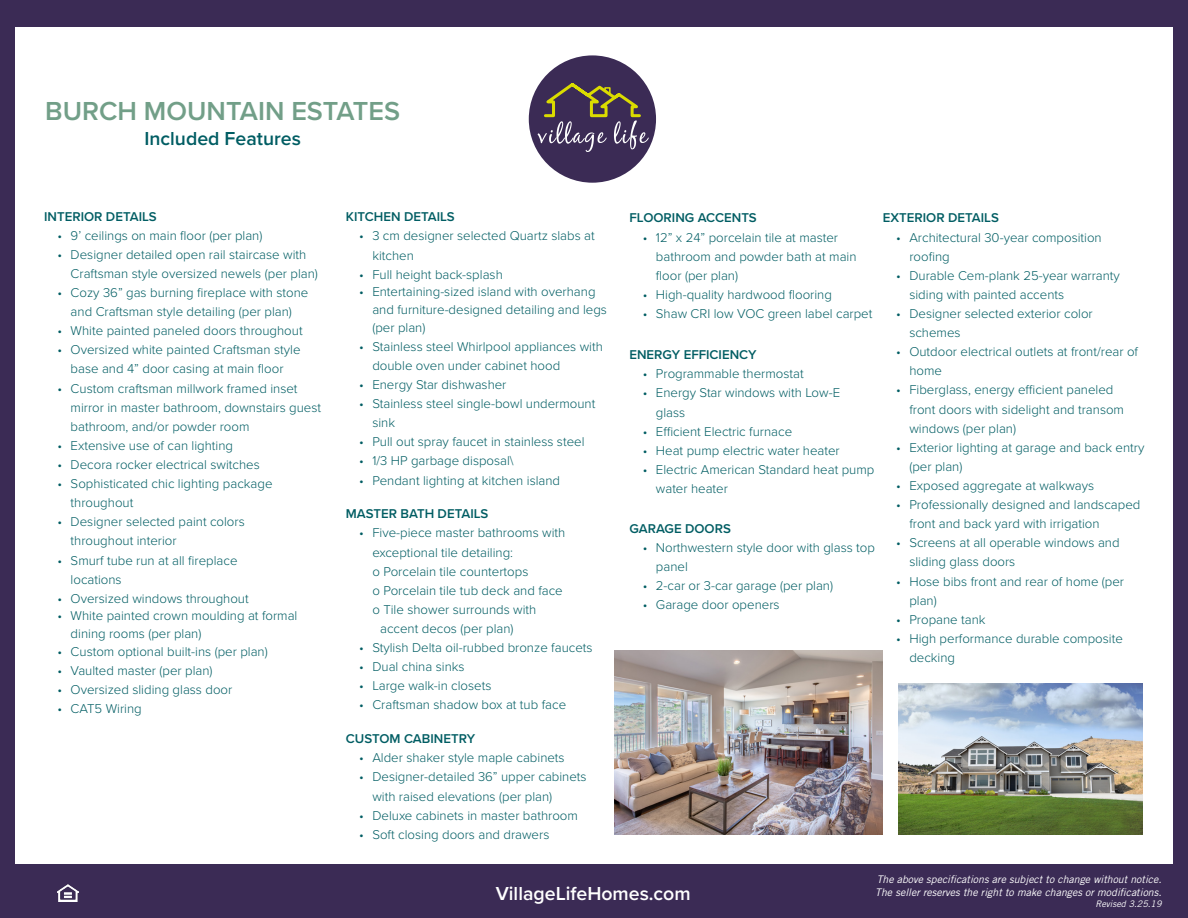
<style>
.page{position:relative;width:1188px;height:918px;background:#fff}
.page>*{position:absolute;margin:0;border:0;box-sizing:border-box;transform-origin:0 0}
.t1{font:600 27px "Proxima Nova";color:#729f88}
.t2{font:600 19.5px "Proxima Nova";color:#fff}
.t3{font:600 19.5px "Proxima Nova";color:#005d63}
.t4{font:300 13.2px/19px "Proxima Nova";color:#005d63}
.t5{font:600 13.2px "Proxima Nova";color:#005d63}
.t6{font:italic 10.5px/12.6px "Trade Gothic LT Std";color:#fff}
.t7{font:italic 9px "Trade Gothic LT Std";color:#fff}
</style>
<div class="page">
<div style="left:0;top:0;width:1188px;height:918px;border:15px solid #3b2b55"></div>
<div style="left:0;top:864px;width:1188px;height:54px;background:#3b2b55"></div>
<img style="left:58px;top:885px;width:20px;height:16px">
<div style="left:529px;top:55px;width:127px;height:128px;background:#3b2b55;border-radius:50%"></div>
<svg style="left:538px;top:80px;width:111px;height:72px"></svg>
<div style="left:1px;top:0;width:1187px;height:27px;background:#3b2b55"></div>
<img style="left:899px;top:684px;width:244px;height:151px">
<img style="left:614px;top:650px;width:269px;height:185px">
<p class="t1" style="left:45px;top:91px;width:356px">BURCH MOUNTAIN ESTATES</p>
<p class="t3" style="left:144px;top:124px;width:158px">Included Features</p>
<p class="t5" style="left:44px;top:206px;width:114px">INTERIOR DETAILS</p>
<p class="t4" style="left:57px;top:225px;width:207px">• 9’ ceilings on main floor (per plan)</p>
<p class="t4" style="left:71px;top:244px;width:249px;text-indent:-13px">• Designer detailed open rail staircase with<br>Craftsman style oversized newels (per plan)</p>
<p class="t4" style="left:57px;top:282px;width:252px;text-align:center">• Cozy 36” gas burning fireplace with stone and Craftsman style detailing (per plan)</p>
<p class="t4" style="left:57px;top:321px;width:247px">• White painted paneled doors throughout</p>
<p class="t4" style="left:57px;top:340px;width:245px;text-align:center">• Oversized white painted Craftsman style base and 4” door casing at main floor</p>
<p class="t4" style="left:71px;top:378px;width:252px;text-indent:-13px">• Custom craftsman millwork framed inset mirror in master bathroom, downstairs guest bathroom, and/or powder room</p>
<p class="t4" style="left:57px;top:435px;width:177px">• Extensive use of can lighting</p>
<p class="t4" style="left:57px;top:454px;width:204px">• Decora rocker electrical switches</p>
<p class="t4" style="left:71px;top:473px;width:203px;text-indent:-13px">• Sophisticated chic lighting package throughout</p>
<p class="t4" style="left:71px;top:512px;width:176px;text-indent:-13px">• Designer selected paint colors throughout interior</p>
<p class="t4" style="left:71px;top:550px;width:168px;text-indent:-13px">• Smurf tube run at all fireplace locations</p>
<p class="t4" style="left:57px;top:588px;width:193px">• Oversized windows throughout</p>
<p class="t4" style="left:71px;top:606px;width:228px;line-height:17.7px;text-indent:-13px">• White painted crown moulding at formal dining rooms (per plan)</p>
<p class="t4" style="left:57px;top:641px;width:212px">• Custom optional built-ins (per plan)</p>
<p class="t4" style="left:57px;top:660px;width:157px">• Vaulted master (per plan)</p>
<p class="t4" style="left:57px;top:679px;width:176px">• Oversized sliding glass door</p>
<p class="t4" style="left:57px;top:698px;width:86px">• CAT5 Wiring</p>
<p class="t5" style="left:346px;top:207px;width:110px">KITCHEN DETAILS</p>
<p class="t4" style="left:372px;top:226px;width:224px;text-indent:-13px">• 3 cm designer selected Quartz slabs at kitchen</p>
<p class="t4" style="left:359px;top:264px;width:145px">• Full height back-splash</p>
<p class="t4" style="left:372px;top:282px;width:236px;line-height:17.7px;text-indent:-13px">• Entertaining-sized island with overhang and furniture-designed detailing and legs (per plan)</p>
<p class="t4" style="left:372px;top:336px;width:232px;text-indent:-13px">• Stainless steel Whirlpool appliances with double oven under cabinet hood</p>
<p class="t4" style="left:359px;top:374px;width:149px">• Energy Star dishwasher</p>
<p class="t4" style="left:372px;top:393px;width:225px;text-indent:-13px">• Stainless steel single-bowl undermount sink</p>
<p class="t4" style="left:359px;top:432px;width:227px">• Pull out spray faucet in stainless steel</p>
<p class="t4" style="left:359px;top:451px;width:156px">• 1/3 HP garbage disposal\</p>
<p class="t4" style="left:359px;top:470px;width:203px">• Pendant lighting at kitchen island</p>
<p class="t5" style="left:346px;top:504px;width:144px">MASTER BATH DETAILS</p>
<p class="t4" style="left:372px;top:523px;width:194px;text-indent:-13px">• Five-piece master bathrooms with exceptional tile detailing:</p>
<p class="t4" style="left:372px;top:561px;width:158px">o Porcelain tile countertops</p>
<p class="t4" style="left:372px;top:580px;width:192px">o Porcelain tile tub deck and face</p>
<p class="t4" style="left:380px;top:599px;width:158px;text-indent:-8px">o Tile shower surrounds with accent decos (per plan)</p>
<p class="t4" style="left:359px;top:637px;width:235px">• Stylish Delta oil-rubbed bronze faucets</p>
<p class="t4" style="left:359px;top:657px;width:107px">• Dual china sinks</p>
<p class="t4" style="left:359px;top:676px;width:134px">• Large walk-in closets</p>
<p class="t4" style="left:359px;top:695px;width:209px">• Craftsman shadow box at tub face</p>
<p class="t5" style="left:346px;top:729px;width:131px">CUSTOM CABINETRY</p>
<p class="t4" style="left:359px;top:748px;width:207px">• Alder shaker style maple cabinets</p>
<p class="t4" style="left:372px;top:767px;width:216px;text-indent:-13px">• Designer-detailed 36” upper cabinets with raised elevations (per plan)</p>
<p class="t4" style="left:359px;top:805px;width:220px">• Deluxe cabinets in master bathroom</p>
<p class="t4" style="left:359px;top:824px;width:192px">• Soft closing doors and drawers</p>
<p class="t5" style="left:629px;top:208px;width:129px">FLOORING ACCENTS</p>
<p class="t4" style="left:656px;top:227px;width:202px;text-indent:-13px">• 12” x 24” porcelain tile at master bathroom and powder bath at main floor (per plan)</p>
<p class="t4" style="left:643px;top:284px;width:191px">• High-quality hardwood flooring</p>
<p class="t4" style="left:643px;top:303px;width:231px">• Shaw CRI low VOC green label carpet</p>
<p class="t5" style="left:629px;top:345px;width:128px">ENERGY EFFICIENCY</p>
<p class="t4" style="left:643px;top:364px;width:162px">• Programmable thermostat</p>
<p class="t4" style="left:656px;top:383px;width:186px;text-indent:-13px">• Energy Star windows with Low-E glass</p>
<p class="t4" style="left:643px;top:421px;width:151px">• Efficient Electric furnace</p>
<p class="t4" style="left:643px;top:440px;width:199px">• Heat pump electric water heater</p>
<p class="t4" style="left:656px;top:459px;width:220px;text-indent:-13px">• Electric American Standard heat pump water heater</p>
<p class="t5" style="left:629px;top:518px;width:103px">GARAGE DOORS</p>
<p class="t4" style="left:656px;top:537px;width:221px;text-indent:-13px">• Northwestern style door with glass top panel</p>
<p class="t4" style="left:643px;top:575px;width:192px">• 2-car or 3-car garage (per plan)</p>
<p class="t4" style="left:643px;top:594px;width:138px">• Garage door openers</p>
<p class="t5" style="left:883px;top:208px;width:118px">EXTERIOR DETAILS</p>
<p class="t4" style="left:909px;top:227px;width:194px;text-indent:-13px">• Architectural 30-year composition roofing</p>
<p class="t4" style="left:909px;top:265px;width:212px;text-indent:-13px">• Durable Cem-plank 25-year warranty siding with painted accents</p>
<p class="t4" style="left:909px;top:303px;width:185px;text-indent:-13px">• Designer selected exterior color schemes</p>
<p class="t4" style="left:909px;top:342px;width:230px;text-indent:-13px">• Outdoor electrical outlets at front/rear of home</p>
<p class="t4" style="left:909px;top:380px;width:216px;text-indent:-13px">• Fiberglass, energy efficient paneled front doors with sidelight and transom windows (per plan)</p>
<p class="t4" style="left:909px;top:437px;width:236px;text-indent:-13px">• Exterior lighting at garage and back entry (per plan)</p>
<p class="t4" style="left:896px;top:475px;width:200px">• Exposed aggregate at walkways</p>
<p class="t4" style="left:909px;top:495px;width:233px;text-indent:-13px">• Professionally designed and landscaped front and back yard with irrigation</p>
<p class="t4" style="left:909px;top:533px;width:212px;text-indent:-13px">• Screens at all operable windows and sliding glass doors</p>
<p class="t4" style="left:909px;top:571px;width:216px;text-indent:-13px">• Hose bibs front and rear of home (per plan)</p>
<p class="t4" style="left:896px;top:609px;width:91px">• Propane tank</p>
<p class="t4" style="left:909px;top:628px;width:215px;text-indent:-13px">• High performance durable composite decking</p>
<p class="t2" style="left:496px;top:879px;width:196px">VillageLifeHomes.com</p>
<p class="t6" style="left:875px;top:874px;width:288px">The above specifications are subject to change without notice.<br>The seller reserves the right to make changes or modifications.</p>
<p class="t7" style="left:1095px;top:898px;width:68px">Revised 3.25.19</p>
</div>
